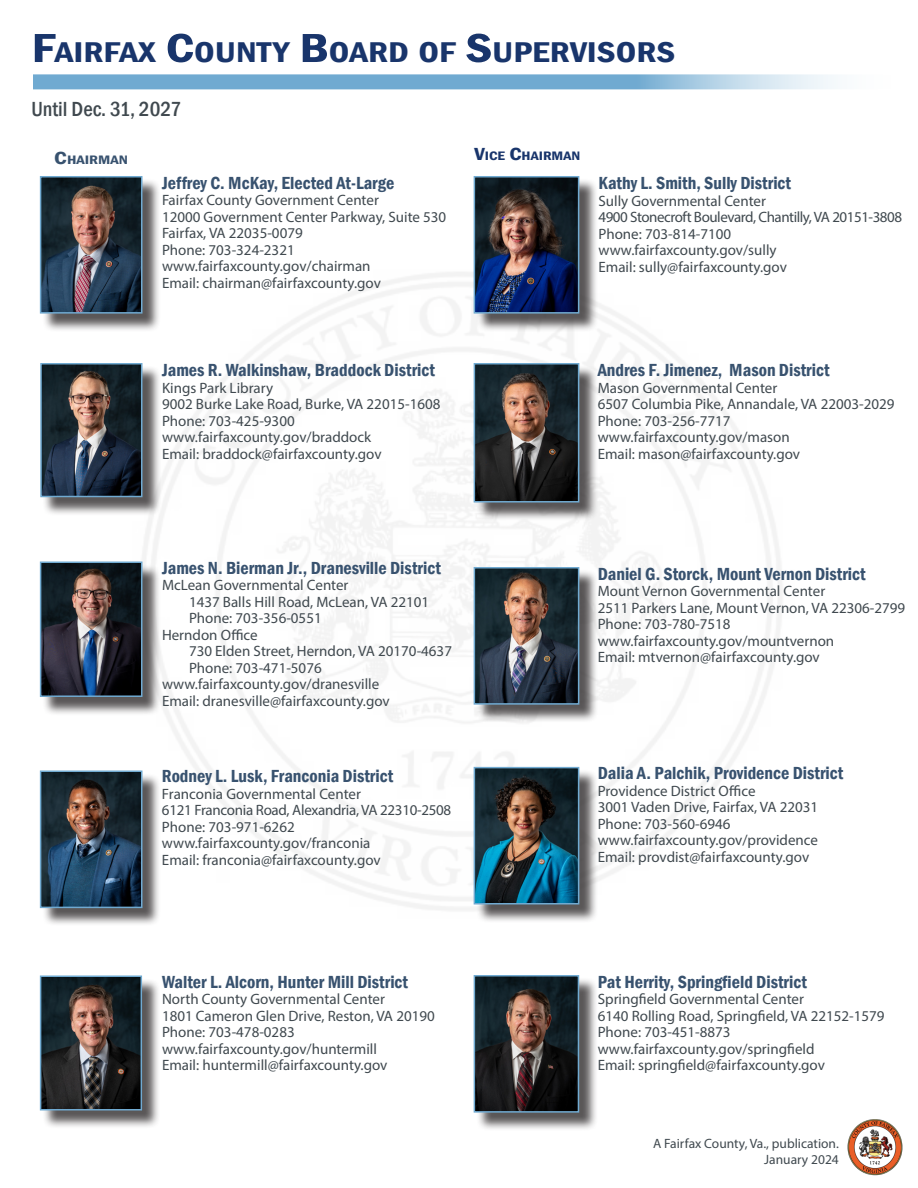
<style>
.page{position:relative;width:918px;height:1188px;background:#fff}
.page>*{position:absolute;margin:0;border:0;box-sizing:border-box;transform-origin:0 0}
.Body_text{font:600 condensed 29.4px "Franklin Gothic";color:#19356b;scale:1.25 1}
.Body_text-2{font:500 condensed 21px "Franklin Gothic";color:#40494f}
.Body_text-3{font:600 condensed 18px "Franklin Gothic";color:#38526f}
.Body_text-4{font:15px "Myriad Pro";color:#40494f}
.Body_text-5{font:15px "Myriad Pro";letter-spacing:-.03em;color:#40494f}
.Body_text-6{font:15px "Myriad Pro";letter-spacing:-.02em;color:#40494f}
.Body_text-7{font:13.5px "Myriad Pro";color:#40494f}
.Body_text-8{font:600 condensed 12.6px "Franklin Gothic";color:#19356b;scale:1.25 1}
.Body_text-9{font:600 condensed 12.6px "Franklin Gothic";color:#38526f;scale:1.3 1}
.s1{font-size:42px}
.s2{font-size:18px}
</style>
<div class="page">
<svg style="left:33px;top:74px;width:803px;height:15px;background:#86b7d8"></svg>
<div style="left:42px;top:564px;width:119px;height:151px;background:#231f20;opacity:.75"></div>
<img style="left:43px;top:565px;width:96px;height:129px">
<div style="left:40px;top:562px;width:102px;height:135px;border:2px solid #70aad1"></div>
<div style="left:476px;top:569px;width:122px;height:154px;background:#231f20;opacity:.75"></div>
<img style="left:477px;top:570px;width:99px;height:132px">
<div style="left:474px;top:567px;width:105px;height:138px;border:2px solid #70aad1"></div>
<div style="left:42px;top:178px;width:119px;height:154px;background:#231f20;opacity:.75"></div>
<img style="left:43px;top:179px;width:96px;height:132px">
<div style="left:40px;top:176px;width:102px;height:138px;border:2px solid #70aad1"></div>
<div style="left:476px;top:977px;width:122px;height:154px;background:#231f20;opacity:.75"></div>
<img style="left:477px;top:978px;width:99px;height:132px">
<div style="left:474px;top:975px;width:105px;height:138px;border:2px solid #70aad1"></div>
<div style="left:476px;top:769px;width:122px;height:154px;background:#231f20;opacity:.75"></div>
<img style="left:477px;top:770px;width:99px;height:131px">
<div style="left:474px;top:767px;width:105px;height:137px;border:2px solid #70aad1"></div>
<img style="left:847px;top:1119px;width:56px;height:57px">
<div style="left:43px;top:365px;width:118px;height:151px;background:#231f20;opacity:.75"></div>
<img style="left:43px;top:366px;width:96px;height:128px">
<div style="left:40px;top:363px;width:102px;height:134px;border:2px solid #70aad1"></div>
<div style="left:42px;top:978px;width:119px;height:151px;background:#231f20;opacity:.75"></div>
<img style="left:43px;top:978px;width:96px;height:130px">
<div style="left:40px;top:975px;width:102px;height:136px;border:2px solid #70aad1"></div>
<div style="left:42px;top:773px;width:119px;height:154px;background:#231f20;opacity:.75"></div>
<img style="left:43px;top:774px;width:96px;height:131px">
<div style="left:40px;top:771px;width:102px;height:137px;border:2px solid #70aad1"></div>
<div style="left:476px;top:365px;width:122px;height:156px;background:#231f20;opacity:.75"></div>
<img style="left:477px;top:366px;width:99px;height:134px">
<div style="left:474px;top:363px;width:105px;height:140px;border:2px solid #70aad1"></div>
<div style="left:476px;top:178px;width:122px;height:154px;background:#231f20;opacity:.75"></div>
<img style="left:477px;top:179px;width:99px;height:132px">
<div style="left:474px;top:176px;width:105px;height:138px;border:2px solid #70aad1"></div>
<p class="Body_text" style="left:32px;top:33px;width:515px"><span class="s1">F</span>AIRFAX <span class="s1">C</span>OUNTY <span class="s1">B</span>OARD OF <span class="s1">S</span>UPERVISORS</p>
<p class="Body_text-2" style="left:32px;top:95px;width:151px">Until Dec. 31, 2027</p>
<p class="Body_text-9" style="left:54px;top:151px;width:58px"><span class="s2">C</span>HAIRMAN</p>
<p class="Body_text-8" style="left:474px;top:147px;width:86px"><span class="s2">V</span>ICE <span class="s2">C</span>HAIRMAN</p>
<p class="Body_text-3" style="left:162px;top:171px;width:234px">Jeffrey C. McKay, Elected At-Large</p>
<p class="Body_text-4" style="left:162px;top:191px;width:218px">Fairfax County Government Center</p>
<p class="Body_text-4" style="left:162px;top:207px;width:286px">12000 Government Center Parkway, Suite 530</p>
<p class="Body_text-4" style="left:162px;top:224px;width:142px">Fairfax, VA 22035-0079</p>
<p class="Body_text-4" style="left:162px;top:240px;width:134px">Phone: 703-324-2321</p>
<p class="Body_text-4" style="left:162px;top:257px;width:210px">www.fairfaxcounty.gov/chairman</p>
<p class="Body_text-4" style="left:162px;top:273px;width:220px">Email: chairman@fairfaxcounty.gov</p>
<p class="Body_text-3" style="left:162px;top:358px;width:274px">James R. Walkinshaw, Braddock District</p>
<p class="Body_text-4" style="left:162px;top:378px;width:113px">Kings Park Library</p>
<p class="Body_text-4" style="left:162px;top:395px;width:280px">9002 Burke Lake Road, Burke, VA 22015-1608</p>
<p class="Body_text-4" style="left:162px;top:411px;width:134px">Phone: 703-425-9300</p>
<p class="Body_text-4" style="left:162px;top:428px;width:211px">www.fairfaxcounty.gov/braddock</p>
<p class="Body_text-4" style="left:162px;top:444px;width:221px">Email: braddock@fairfaxcounty.gov</p>
<p class="Body_text-3" style="left:162px;top:556px;width:280px">James N. Bierman Jr., Dranesville District</p>
<p class="Body_text-4" style="left:162px;top:576px;width:188px">McLean Governmental Center</p>
<p class="Body_text-4" style="left:189px;top:592px;width:242px">1437 Balls Hill Road, McLean, VA 22101</p>
<p class="Body_text-4" style="left:189px;top:609px;width:134px">Phone: 703-356-0551</p>
<p class="Body_text-4" style="left:162px;top:625px;width:97px">Herndon Office</p>
<p class="Body_text-4" style="left:189px;top:642px;width:265px">730 Elden Street, Herndon, VA 20170-4637</p>
<p class="Body_text-4" style="left:189px;top:658px;width:134px">Phone: 703-471-5076</p>
<p class="Body_text-4" style="left:162px;top:675px;width:219px">www.fairfaxcounty.gov/dranesville</p>
<p class="Body_text-4" style="left:162px;top:691px;width:229px">Email: dranesville@fairfaxcounty.gov</p>
<p class="Body_text-3" style="left:162px;top:764px;width:233px">Rodney L. Lusk, Franconia District</p>
<p class="Body_text-4" style="left:162px;top:784px;width:200px">Franconia Governmental Center</p>
<p class="Body_text-6" style="left:162px;top:801px;width:291px">6121 Franconia Road, Alexandria, VA 22310-2508</p>
<p class="Body_text-4" style="left:162px;top:817px;width:134px">Phone: 703-971-6262</p>
<p class="Body_text-4" style="left:162px;top:834px;width:210px">www.fairfaxcounty.gov/franconia</p>
<p class="Body_text-4" style="left:162px;top:850px;width:220px">Email: franconia@fairfaxcounty.gov</p>
<p class="Body_text-3" style="left:162px;top:970px;width:248px">Walter L. Alcorn, Hunter Mill District</p>
<p class="Body_text-4" style="left:162px;top:990px;width:225px">North County Governmental Center</p>
<p class="Body_text-4" style="left:162px;top:1006px;width:274px">1801 Cameron Glen Drive, Reston, VA 20190</p>
<p class="Body_text-4" style="left:162px;top:1023px;width:134px">Phone: 703-478-0283</p>
<p class="Body_text-4" style="left:162px;top:1039px;width:217px">www.fairfaxcounty.gov/huntermill</p>
<p class="Body_text-4" style="left:162px;top:1056px;width:227px">Email: huntermill@fairfaxcounty.gov</p>
<p class="Body_text-3" style="left:598px;top:171px;width:194px">Kathy L. Smith, Sully District</p>
<p class="Body_text-4" style="left:598px;top:191px;width:169px">Sully Governmental Center</p>
<p class="Body_text-5" style="left:598px;top:208px;width:305px">4900 Stonecroft Boulevard, Chantilly, VA 20151-3808</p>
<p class="Body_text-4" style="left:598px;top:224px;width:134px">Phone: 703-814-7100</p>
<p class="Body_text-4" style="left:598px;top:241px;width:180px">www.fairfaxcounty.gov/sully</p>
<p class="Body_text-4" style="left:598px;top:257px;width:190px">Email: sully@fairfaxcounty.gov</p>
<p class="Body_text-3" style="left:598px;top:358px;width:233px">Andres F. Jimenez, Mason District</p>
<p class="Body_text-4" style="left:598px;top:378px;width:181px">Mason Governmental Center</p>
<p class="Body_text-4" style="left:598px;top:395px;width:298px">6507 Columbia Pike, Annandale, VA 22003-2029</p>
<p class="Body_text-4" style="left:598px;top:411px;width:134px">Phone: 703-256-7717</p>
<p class="Body_text-4" style="left:598px;top:428px;width:193px">www.fairfaxcounty.gov/mason</p>
<p class="Body_text-4" style="left:598px;top:444px;width:204px">Email: mason@fairfaxcounty.gov</p>
<p class="Body_text-3" style="left:598px;top:562px;width:270px">Daniel G. Storck, Mount Vernon District</p>
<p class="Body_text-4" style="left:598px;top:582px;width:229px">Mount Vernon Governmental Center</p>
<p class="Body_text-4" style="left:598px;top:598px;width:309px">2511 Parkers Lane, Mount Vernon, VA 22306-2799</p>
<p class="Body_text-4" style="left:598px;top:615px;width:134px">Phone: 703-780-7518</p>
<p class="Body_text-4" style="left:598px;top:631px;width:238px">www.fairfaxcounty.gov/mountvernon</p>
<p class="Body_text-4" style="left:598px;top:648px;width:224px">Email: mtvernon@fairfaxcounty.gov</p>
<p class="Body_text-3" style="left:598px;top:761px;width:247px">Dalia A. Palchik, Providence District</p>
<p class="Body_text-4" style="left:598px;top:781px;width:159px">Providence District Office</p>
<p class="Body_text-4" style="left:598px;top:798px;width:222px">3001 Vaden Drive, Fairfax, VA 22031</p>
<p class="Body_text-4" style="left:598px;top:814px;width:134px">Phone: 703-560-6946</p>
<p class="Body_text-4" style="left:598px;top:831px;width:222px">www.fairfaxcounty.gov/providence</p>
<p class="Body_text-4" style="left:598px;top:847px;width:213px">Email: provdist@fairfaxcounty.gov</p>
<p class="Body_text-3" style="left:598px;top:970px;width:211px">Pat Herrity, Springfield District</p>
<p class="Body_text-4" style="left:598px;top:990px;width:208px">Springfield Governmental Center</p>
<p class="Body_text-4" style="left:598px;top:1006px;width:288px">6140 Rolling Road, Springfield, VA 22152-1579</p>
<p class="Body_text-4" style="left:598px;top:1023px;width:134px">Phone: 703-451-8873</p>
<p class="Body_text-4" style="left:598px;top:1039px;width:218px">www.fairfaxcounty.gov/springfield</p>
<p class="Body_text-4" style="left:598px;top:1056px;width:229px">Email: springfield@fairfaxcounty.gov</p>
<p class="Body_text-7" style="left:653px;top:1135px;width:187px">A Fairfax County, Va., publication.</p>
<p class="Body_text-7" style="left:764px;top:1151px;width:76px">January 2024</p>
</div>
